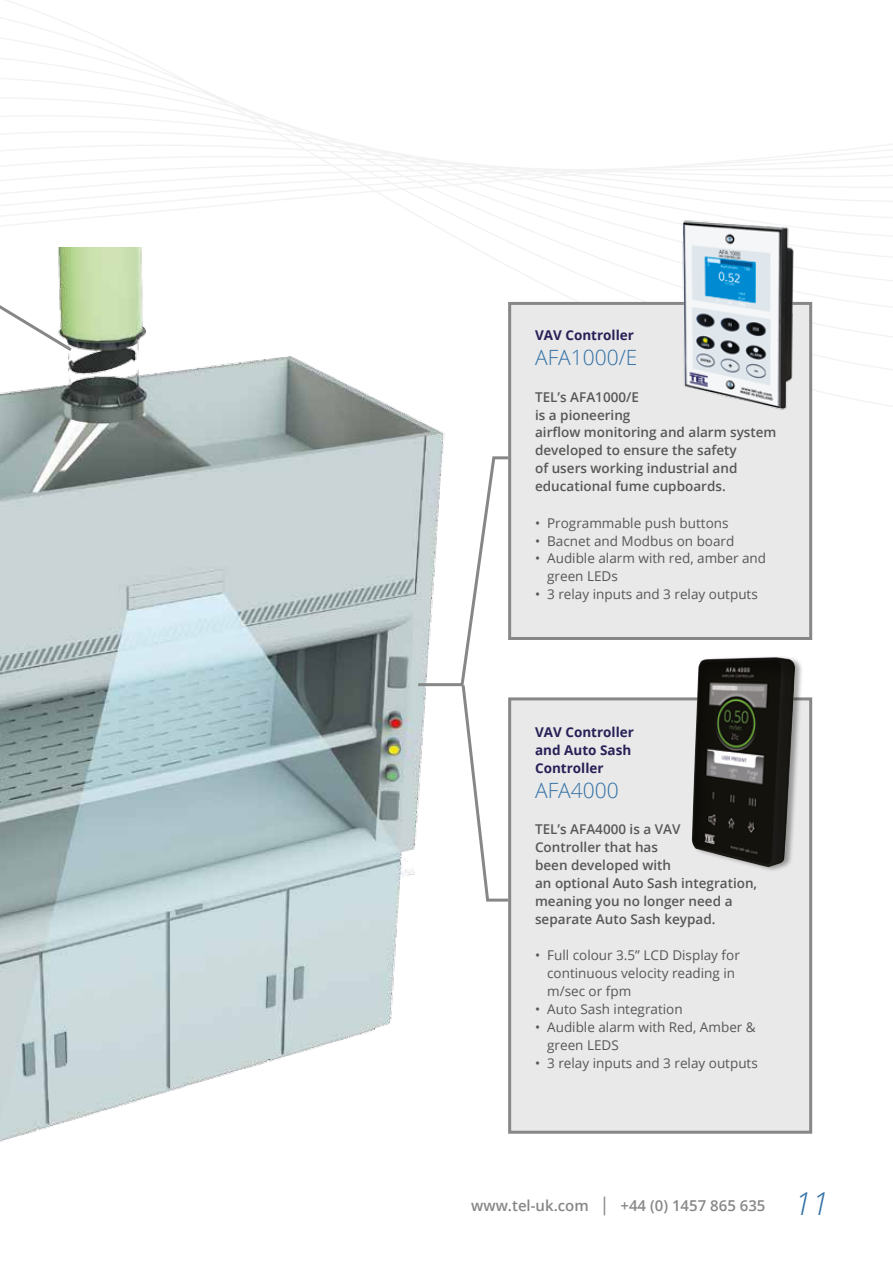
<style>
.page{position:relative;width:893px;height:1263px;background:#fff}
.page>*{position:absolute;margin:0;border:0;box-sizing:border-box;transform-origin:0 0}
.t1{font:300 21px "Open Sans";color:#3472a7}
.t2{font:600 15px "Open Sans";color:#878787}
.t3{font:600 13.5px/18px "Open Sans";color:#575756}
.t4{font:13.5px/18px "Open Sans";color:#575756}
.t5{font:700 13.5px/18px "Open Sans";color:#272158}
.s1{font-size:18.75px}
.s2{font-weight:300;font-style:italic;font-size:31.5px;color:#3472a7}
</style>
<div class="page">
<svg style="left:0;top:0;width:893px;height:408px"></svg>
<img style="left:0;top:248px;width:494px;height:894px">
<div style="left:508px;top:302px;width:304px;height:338px;background:#e9e9e9;border:3px solid #878787"></div>
<div style="left:508px;top:697px;width:304px;height:437px;background:#e9e9e9;border:3px solid #878787"></div>
<div style="left:679px;top:622px;width:126px;height:246px;background:#000;opacity:.35"></div>
<svg style="left:415px;top:455px;width:96px;height:448px"></svg>
<img style="left:673px;top:210px;width:134px;height:200px">
<svg style="left:0;top:268px;width:75px;height:90px"></svg>
<p class="t5" style="left:535px;top:326px;width:100px">VAV Controller</p>
<h1 class="t1" style="left:535px;top:343px;width:104px">AFA1000/E</h1>
<p class="t3" style="left:535px;top:387px;width:243px">TEL’s AFA1000/E<br>is a pioneering<br>airflow monitoring and alarm system developed to ensure the safety<br>of users working industrial and educational fume cupboards.</p>
<p class="t4" style="left:535px;top:513px;width:195px">• Programmable push buttons</p>
<p class="t4" style="left:535px;top:531px;width:201px">• Bacnet and Modbus on board</p>
<p class="t4" style="left:547px;top:549px;width:220px;text-indent:-12px">• Audible alarm with red, amber and green LEDs</p>
<p class="t4" style="left:535px;top:585px;width:224px">• 3 relay inputs and 3 relay outputs</p>
<p class="t5" style="left:535px;top:723px;width:100px">VAV Controller and Auto Sash<br>Controller</p>
<h1 class="t1" style="left:535px;top:776px;width:85px">AFA4000</h1>
<p class="t3" style="left:535px;top:820px;width:224px">TEL’s AFA4000 is a VAV<br>Controller that has<br>been developed with<br>an optional Auto Sash integration, meaning you no longer need a separate Auto Sash keypad.</p>
<p class="t4" style="left:547px;top:946px;width:194px;text-indent:-12px">• Full colour 3.5” LCD Display for continuous velocity reading in m/sec or fpm</p>
<p class="t4" style="left:535px;top:1000px;width:149px">• Auto Sash integration</p>
<p class="t4" style="left:547px;top:1018px;width:210px;text-indent:-12px">• Audible alarm with Red, Amber &amp; green LEDS</p>
<p class="t4" style="left:535px;top:1054px;width:224px">• 3 relay inputs and 3 relay outputs</p>
<p class="t2" style="left:471px;top:1195px;width:359px">www.tel-uk.com <span class="s1">|</span> +44 (0) 1457 865 635 <span class="s2">11</span></p>
</div>
